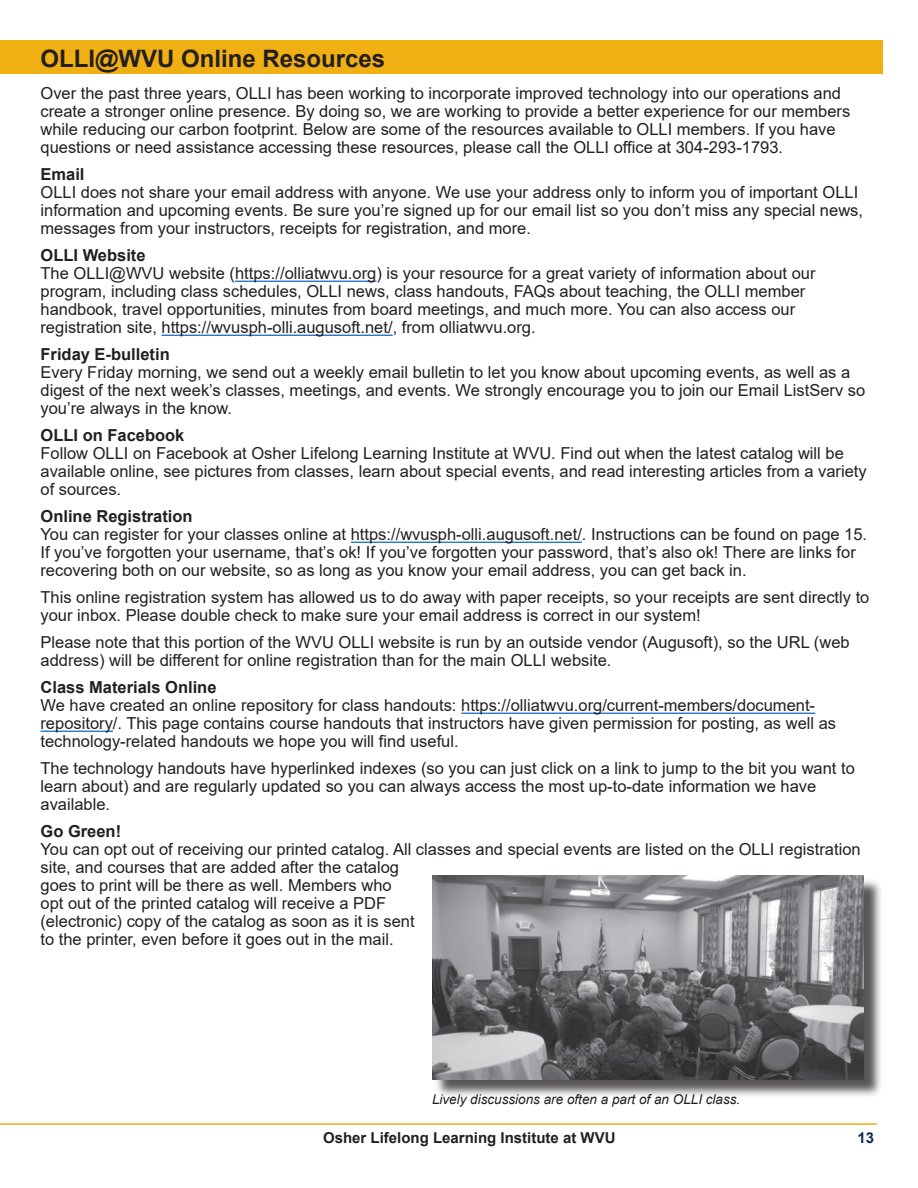
<style>
.page{position:relative;width:918px;height:1188px;background:#fff}
.page>*{position:absolute;margin:0;border:0;box-sizing:border-box;transform-origin:0 0}
.Paragraph_Style_1{font:700 24px "Arial";color:#231f20}
.Paragraph_Style_1-2{font:16.5px/18px "Arial";color:#231f20}
.Paragraph_Style_1-3{font:700 16.5px "Arial";color:#231f20}
.t1{font:700 15px "Arial";color:#231f20}
.t2{font:700 15px "Arial";color:#0e2b51}
.t3{font:italic 13.5px "Arial";color:#231f20}
</style>
<div class="page">
<div style="left:0;top:40px;width:883px;height:34px;background:#f0af13"></div>
<hr style="left:0;top:1123px;width:877px;height:2px;background:#f0af13">
<hr style="left:235px;top:281px;width:141px;height:1px;background:#0563c1">
<hr style="left:162px;top:335px;width:231px;height:1px;background:#0563c1">
<hr style="left:351px;top:542px;width:231px;height:1px;background:#0563c1">
<hr style="left:461px;top:713px;width:354px;height:1px;background:#0563c1">
<hr style="left:40px;top:731px;width:73px;height:1px;background:#0563c1">
<div style="left:434px;top:878px;width:448px;height:220px;background:#231f20;opacity:.75"></div>
<img style="left:432px;top:876px;width:432px;height:204px">
<p class="Paragraph_Style_1" style="left:40px;top:42px;width:346px">OLLI@WVU Online Resources</p>
<p class="Paragraph_Style_1-2" style="left:40px;top:85px;width:811px">Over the past three years, OLLI has been working to incorporate improved technology into our operations and create a stronger online presence. By doing so, we are working to provide a better experience for our members while reducing our carbon footprint. Below are some of the resources available to OLLI members. If you have questions or need assistance accessing these resources, please call the OLLI office at 304-293-1793.</p>
<p class="Paragraph_Style_1-3" style="left:40px;top:163px;width:46px">Email</p>
<p class="Paragraph_Style_1-2" style="left:40px;top:184px;width:824px">OLLI does not share your email address with anyone. We use your address only to inform you of important OLLI information and upcoming events. Be sure you’re signed up for our email list so you don’t miss any special news, messages from your instructors, receipts for registration, and more.</p>
<p class="Paragraph_Style_1-3" style="left:40px;top:244px;width:107px">OLLI Website</p>
<p class="Paragraph_Style_1-2" style="left:40px;top:265px;width:777px">The OLLI@WVU website (https://olliatwvu.org) is your resource for a great variety of information about our program, including class schedules, OLLI news, class handouts, FAQs about teaching, the OLLI member handbook, travel opportunities, minutes from board meetings, and much more. You can also access our registration site, https://wvusph-olli.augusoft.net/, from olliatwvu.org.</p>
<p class="Paragraph_Style_1-3" style="left:40px;top:343px;width:131px">Friday E-bulletin</p>
<p class="Paragraph_Style_1-2" style="left:40px;top:364px;width:826px">Every Friday morning, we send out a weekly email bulletin to let you know about upcoming events, as well as a digest of the next week’s classes, meetings, and events. We strongly encourage you to join our Email ListServ so you’re always in the know.</p>
<p class="Paragraph_Style_1-3" style="left:40px;top:424px;width:145px">OLLI on Facebook</p>
<p class="Paragraph_Style_1-2" style="left:40px;top:445px;width:828px">Follow OLLI on Facebook at Osher Lifelong Learning Institute at WVU. Find out when the latest catalog will be available online, see pictures from classes, learn about special events, and read interesting articles from a variety of sources.</p>
<p class="Paragraph_Style_1-3" style="left:40px;top:505px;width:154px">Online Registration</p>
<p class="Paragraph_Style_1-2" style="left:40px;top:526px;width:828px">You can register for your classes online at https://wvusph-olli.augusoft.net/. Instructions can be found on page 15.</p>
<p class="Paragraph_Style_1-2" style="left:40px;top:544px;width:817px">If you’ve forgotten your username, that’s ok! If you’ve forgotten your password, that’s also ok! There are links for recovering both on our website, so as long as you know your email address, you can get back in.</p>
<p class="Paragraph_Style_1-2" style="left:40px;top:589px;width:830px">This online registration system has allowed us to do away with paper receipts, so your receipts are sent directly to your inbox. Please double check to make sure your email address is correct in our system!</p>
<p class="Paragraph_Style_1-2" style="left:40px;top:634px;width:811px">Please note that this portion of the WVU OLLI website is run by an outside vendor (Augusoft), so the URL (web address) will be different for online registration than for the main OLLI website.</p>
<p class="Paragraph_Style_1-3" style="left:40px;top:676px;width:178px">Class Materials Online</p>
<p class="Paragraph_Style_1-2" style="left:40px;top:697px;width:797px">We have created an online repository for class handouts: https://olliatwvu.org/current-members/document&shy;repository/. This page contains course handouts that instructors have given permission for posting, as well as technology-related handouts we hope you will find useful.</p>
<p class="Paragraph_Style_1-2" style="left:40px;top:760px;width:816px">The technology handouts have hyperlinked indexes (so you can just click on a link to jump to the bit you want to learn about) and are regularly updated so you can always access the most up-to-date information we have available.</p>
<p class="Paragraph_Style_1-3" style="left:40px;top:820px;width:82px">Go Green!</p>
<p class="Paragraph_Style_1-2" style="left:40px;top:841px;width:822px">You can opt out of receiving our printed catalog. All classes and special events are listed on the OLLI registration site, and courses that are added after the catalog<br>goes to print will be there as well. Members who<br>opt out of the printed catalog will receive a PDF<br>(electronic) copy of the catalog as soon as it is sent<br>to the printer, even before it goes out in the mail.</p>
<p class="t3" style="left:432px;top:1091px;width:310px">Lively discussions are often a part of an OLLI class.</p>
<p class="t1" style="left:323px;top:1128px;width:294px">Osher Lifelong Learning Institute at WVU</p>
<p class="t2" style="left:857px;top:1128px;width:18px">13</p>
</div>
